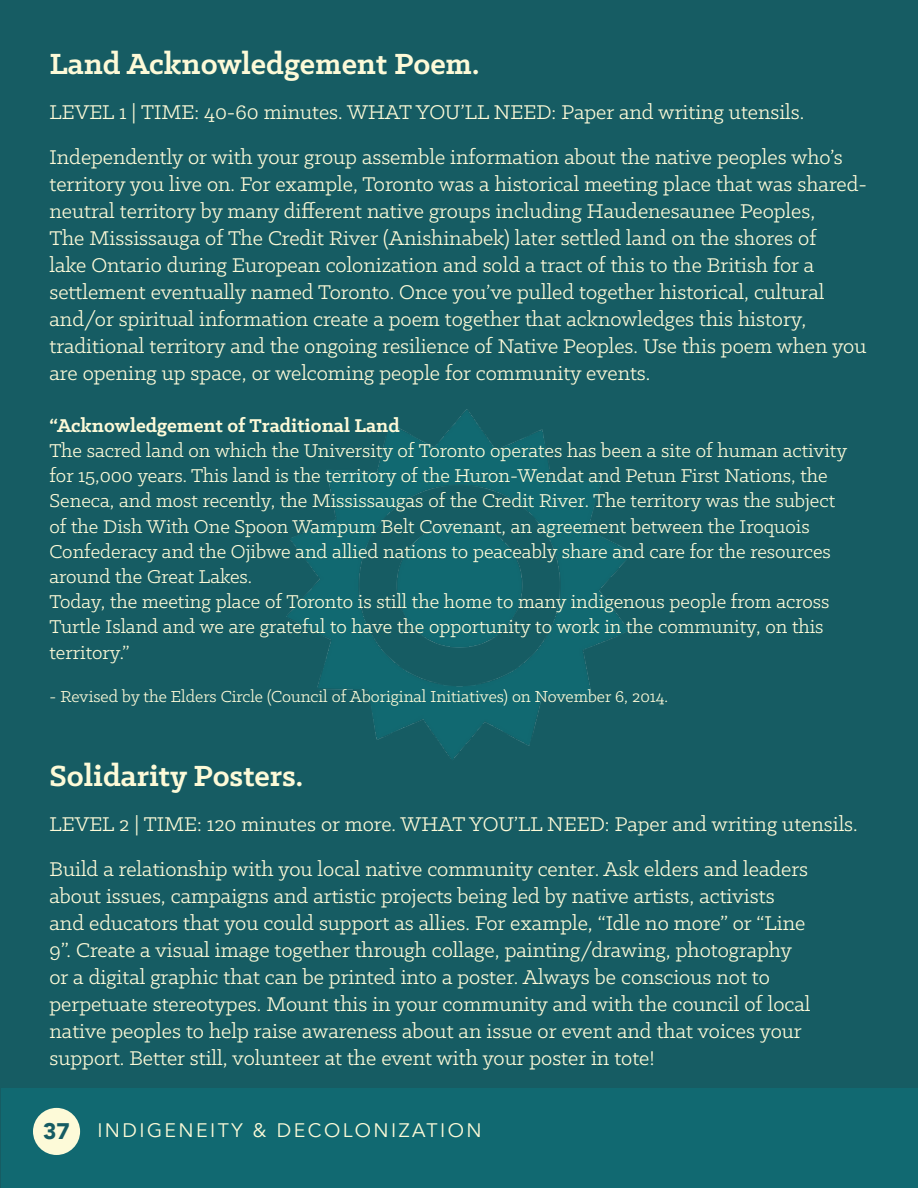
<style>
.page{position:relative;width:918px;height:1188px;background:#165c63}
.page>*{position:absolute;margin:0;border:0;box-sizing:border-box;transform-origin:0 0}
.t1{font:700 33px "Klinic Slab";color:#fdfad8}
.t2{font:22.5px/27px "Klinic Slab";color:#fdfad8}
.t3{font:21px/25.2px "Klinic Slab";color:#fdfad8}
.t4{font:700 21px "Klinic Slab";color:#fdfad8}
.t5{font:19.5px "Avenir";letter-spacing:.125em;color:#fdfad8}
.t6{font:18px "Klinic Slab";color:#fdfad8}
.s1{font-weight:900;font-size:22.5px;color:#165c63}
</style>
<div class="page">
<img style="left:286px;top:409px;width:346px;height:350px">
<div style="left:1px;top:1089px;width:917px;height:99px;background:#116971"></div>
<div style="left:33px;top:1108px;width:47px;height:47px;background:#fdfad8;border-radius:50%"></div>
<h1 class="t1" style="left:50px;top:42px;width:431px">Land Acknowledgement Poem.</h1>
<p class="t2" style="left:50px;top:89px;width:795px;line-height:45px">LEVEL 1 | TIME: 40-60 minutes. WHAT YOU’LL NEED: Paper and writing utensils.<br>Independently or with your group assemble information about the native peoples who’s</p>
<p class="t2" style="left:50px;top:170px;width:819px">territory you live on. For example, Toronto was a historical meeting place that was shared&shy;neutral territory by many different native groups including Haudenesaunee Peoples,<br>The Mississauga of The Credit River (Anishinabek) later settled land on the shores of<br>lake Ontario during European colonization and sold a tract of this to the British for a settlement eventually named Toronto. Once you’ve pulled together historical, cultural and/or spiritual information create a poem together that acknowledges this history, traditional territory and the ongoing resilience of Native Peoples. Use this poem when you are opening up space, or welcoming people for community events.</p>
<p class="t4" style="left:50px;top:411px;width:352px">“Acknowledgement of Traditional Land</p>
<p class="t3" style="left:50px;top:437px;width:799px">The sacred land on which the University of Toronto operates has been a site of human activity for 15,000 years. This land is the territory of the Huron-Wendat and Petun First Nations, the Seneca, and most recently, the Mississaugas of the Credit River. The territory was the subject of the Dish With One Spoon Wampum Belt Covenant, an agreement between the Iroquois Confederacy and the Ojibwe and allied nations to peaceably share and care for the resources around the Great Lakes.<br>Today, the meeting place of Toronto is still the home to many indigenous people from across Turtle Island and we are grateful to have the opportunity to work in the community, on this territory.”</p>
<p class="t6" style="left:50px;top:685px;width:620px">- Revised by the Elders Circle (Council of Aboriginal Initiatives) on November 6, 2014.</p>
<h1 class="t1" style="left:50px;top:754px;width:255px">Solidarity Posters.</h1>
<p class="t2" style="left:50px;top:801px;width:810px;line-height:45px">LEVEL 2 | TIME: 120 minutes or more. WHAT YOU’LL NEED: Paper and writing utensils.<br>Build a relationship with you local native community center. Ask elders and leaders</p>
<p class="t2" style="left:50px;top:882px;width:762px">about issues, campaigns and artistic projects being led by native artists, activists and educators that you could support as allies. For example, “Idle no more” or “Line 9”. Create a visual image together through collage, painting/drawing, photography or a digital graphic that can be printed into a poster. Always be conscious not to perpetuate stereotypes. Mount this in your community and with the council of local native peoples to help raise awareness about an issue or event and that voices your support. Better still, volunteer at the event with your poster in tote!</p>
<p class="t5" style="left:43px;top:1119px;width:440px"><span class="s1">37</span> INDIGENEITY &amp; DECOLONIZATION</p>
</div>
